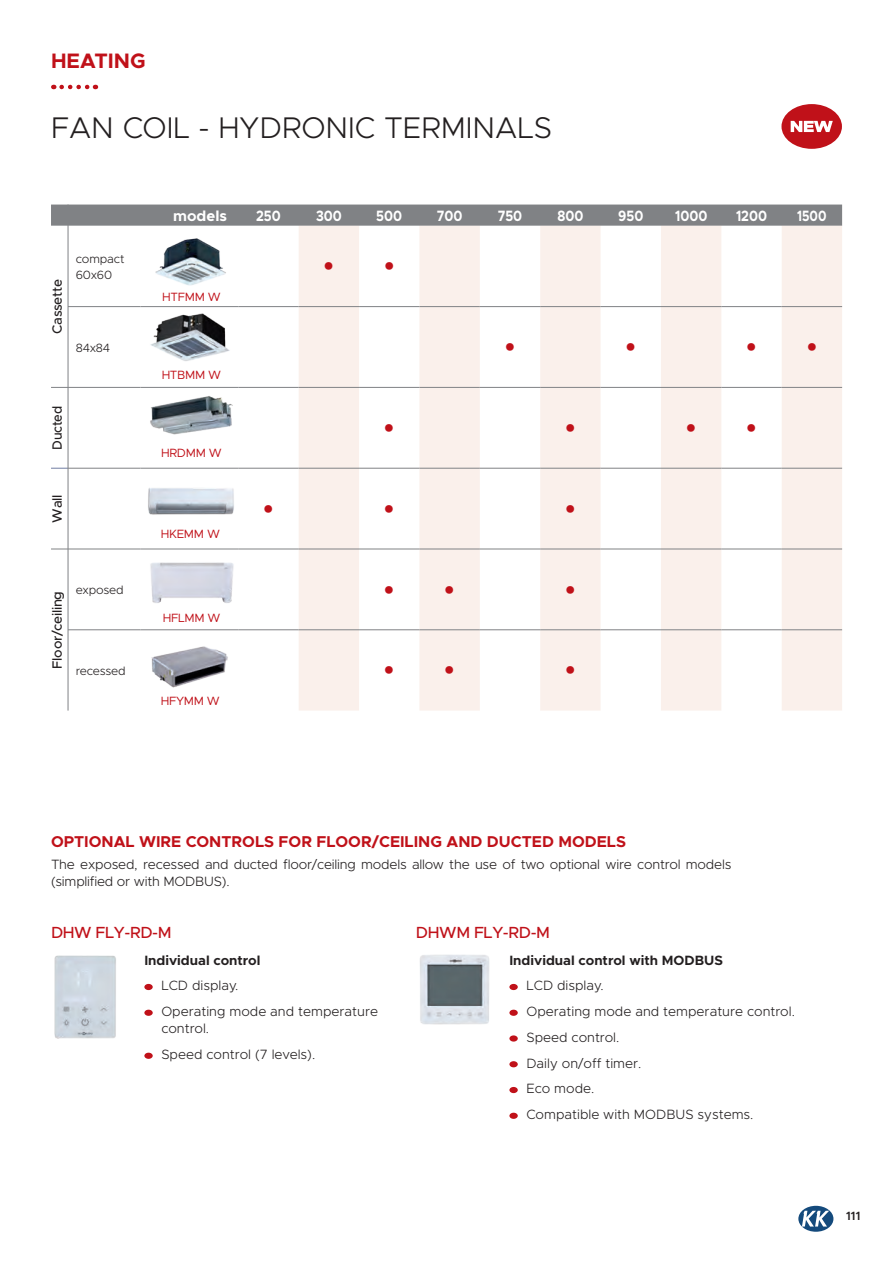
<style>
.page{position:relative;width:893px;height:1263px;background:#fff}
.page>*{position:absolute;margin:0;border:0;box-sizing:border-box;transform-origin:0 0}
.t1{font:300 30px "Metropolis";color:#231f20}
.t2{font:italic 900 27px "Myriad Pro";color:#c01119}
.t3{font:700 21px "Metropolis";color:#c01119}
.t4{font:500 16.2px "Metropolis";letter-spacing:-.025em;color:#c01119}
.t5{font:700 15.75px "Metropolis";color:#c01119}
.t6{font:700 15px "Metropolis";color:#fff;scale:.85 1}
.t7{font:700 15px "Metropolis";color:#fff}
.t8{font:700 15px "Metropolis";color:#fff;scale:.8 1}
.t9{font:300 13.5px/25.8px "Metropolis";color:#231f20}
.t10{font:700 13.5px "Metropolis";color:#231f20}
.t11{font:500 13.5px "Metropolis";letter-spacing:-.025em;color:#231f20}
.t12{font:500 13.5px "Metropolis";letter-spacing:-.025em;color:#231f20;scale:.95 1}
.t13{font:12px "Metropolis";letter-spacing:-.025em;color:#c01119}
.t14{font:300 12px/16.2px "Metropolis";letter-spacing:-.015em;color:#231f20}
.t15{font:600 12px "Metropolis";color:#231f20}
</style>
<div class="page">
<svg style="left:798px;top:1206px;width:35px;height:26px"></svg>
<svg style="left:51px;top:226px;width:248px;height:485px"></svg>
<svg style="left:299px;top:226px;width:543px;height:485px;fill:#faf0eb"></svg>
<div style="left:51px;top:387px;width:17px;height:81px;background:#fff"></div>
<svg style="left:51px;top:468px;width:17px;height:1px"></svg>
<svg style="left:51px;top:549px;width:17px;height:1px"></svg>
<svg style="left:51px;top:387px;width:17px;height:1px"></svg>
<hr style="left:68px;top:306px;width:72px;height:1px;background:#808285">
<hr style="left:140px;top:306px;width:98px;height:1px;background:#808285">
<hr style="left:238px;top:306px;width:61px;height:1px;background:#808285">
<hr style="left:299px;top:306px;width:60px;height:1px;background:#808285">
<hr style="left:359px;top:306px;width:60px;height:1px;background:#808285">
<hr style="left:419px;top:306px;width:61px;height:1px;background:#808285">
<hr style="left:480px;top:306px;width:60px;height:1px;background:#808285">
<hr style="left:540px;top:306px;width:61px;height:1px;background:#808285">
<hr style="left:601px;top:306px;width:60px;height:1px;background:#808285">
<hr style="left:661px;top:306px;width:60px;height:1px;background:#808285">
<hr style="left:721px;top:306px;width:61px;height:1px;background:#808285">
<hr style="left:782px;top:306px;width:60px;height:1px;background:#808285">
<hr style="left:68px;top:387px;width:72px;height:1px;background:#808285">
<hr style="left:140px;top:387px;width:98px;height:1px;background:#808285">
<hr style="left:68px;top:468px;width:72px;height:1px;background:#808285">
<hr style="left:140px;top:468px;width:98px;height:1px;background:#808285">
<hr style="left:68px;top:549px;width:72px;height:1px;background:#808285">
<hr style="left:140px;top:549px;width:98px;height:1px;background:#808285">
<hr style="left:238px;top:387px;width:61px;height:1px;background:#808285">
<hr style="left:299px;top:387px;width:60px;height:1px;background:#808285">
<hr style="left:359px;top:387px;width:60px;height:1px;background:#808285">
<hr style="left:419px;top:387px;width:61px;height:1px;background:#808285">
<hr style="left:480px;top:387px;width:60px;height:1px;background:#808285">
<hr style="left:540px;top:387px;width:61px;height:1px;background:#808285">
<hr style="left:601px;top:387px;width:60px;height:1px;background:#808285">
<hr style="left:661px;top:387px;width:60px;height:1px;background:#808285">
<hr style="left:721px;top:387px;width:61px;height:1px;background:#808285">
<hr style="left:782px;top:387px;width:60px;height:1px;background:#808285">
<hr style="left:68px;top:629px;width:72px;height:1px;background:#808285">
<hr style="left:140px;top:629px;width:98px;height:1px;background:#808285">
<hr style="left:238px;top:468px;width:61px;height:1px;background:#808285">
<hr style="left:299px;top:468px;width:60px;height:1px;background:#808285">
<hr style="left:359px;top:468px;width:60px;height:1px;background:#808285">
<hr style="left:419px;top:468px;width:61px;height:1px;background:#808285">
<hr style="left:480px;top:468px;width:60px;height:1px;background:#808285">
<hr style="left:540px;top:468px;width:61px;height:1px;background:#808285">
<hr style="left:601px;top:468px;width:60px;height:1px;background:#808285">
<hr style="left:661px;top:468px;width:60px;height:1px;background:#808285">
<hr style="left:721px;top:468px;width:61px;height:1px;background:#808285">
<hr style="left:782px;top:468px;width:60px;height:1px;background:#808285">
<hr style="left:238px;top:549px;width:61px;height:1px;background:#808285">
<hr style="left:299px;top:549px;width:60px;height:1px;background:#808285">
<hr style="left:359px;top:549px;width:60px;height:1px;background:#808285">
<hr style="left:419px;top:549px;width:61px;height:1px;background:#808285">
<hr style="left:480px;top:549px;width:60px;height:1px;background:#808285">
<hr style="left:540px;top:549px;width:61px;height:1px;background:#808285">
<hr style="left:601px;top:549px;width:60px;height:1px;background:#808285">
<hr style="left:661px;top:549px;width:60px;height:1px;background:#808285">
<hr style="left:721px;top:549px;width:61px;height:1px;background:#808285">
<hr style="left:782px;top:549px;width:60px;height:1px;background:#808285">
<hr style="left:238px;top:629px;width:61px;height:1px;background:#808285">
<hr style="left:299px;top:629px;width:60px;height:1px;background:#808285">
<hr style="left:359px;top:629px;width:60px;height:1px;background:#808285">
<hr style="left:419px;top:629px;width:61px;height:1px;background:#808285">
<hr style="left:480px;top:629px;width:60px;height:1px;background:#808285">
<hr style="left:540px;top:629px;width:61px;height:1px;background:#808285">
<hr style="left:601px;top:629px;width:60px;height:1px;background:#808285">
<hr style="left:661px;top:629px;width:60px;height:1px;background:#808285">
<hr style="left:721px;top:629px;width:61px;height:1px;background:#808285">
<hr style="left:782px;top:629px;width:60px;height:1px;background:#808285">
<div style="left:51px;top:205px;width:791px;height:21px;background:#808285"></div>
<hr style="left:68px;top:226px;width:1px;height:161px;background:#808285">
<hr style="left:68px;top:387px;width:1px;height:81px;background:#808285">
<hr style="left:68px;top:468px;width:1px;height:81px;background:#808285">
<hr style="left:68px;top:549px;width:1px;height:162px;background:#808285">
<div style="left:509px;top:984px;width:9px;height:6px;background:#c01119;border-radius:50%"></div>
<div style="left:509px;top:1010px;width:9px;height:6px;background:#c01119;border-radius:50%"></div>
<div style="left:509px;top:1035px;width:9px;height:6px;background:#c01119;border-radius:50%"></div>
<div style="left:509px;top:1061px;width:9px;height:6px;background:#c01119;border-radius:50%"></div>
<div style="left:509px;top:1087px;width:9px;height:6px;background:#c01119;border-radius:50%"></div>
<div style="left:509px;top:1113px;width:9px;height:6px;background:#c01119;border-radius:50%"></div>
<div style="left:144px;top:984px;width:9px;height:6px;background:#c01119;border-radius:50%"></div>
<div style="left:144px;top:1010px;width:9px;height:6px;background:#c01119;border-radius:50%"></div>
<div style="left:144px;top:1053px;width:9px;height:6px;background:#c01119;border-radius:50%"></div>
<img style="left:420px;top:954px;width:70px;height:71px">
<img style="left:54px;top:955px;width:62px;height:84px">
<svg style="left:62px;top:85px;width:34px;height:4px"></svg>
<div style="left:781px;top:104px;width:61px;height:45px;background:#c01119;border-radius:50%"></div>
<svg style="left:791px;top:121px;width:42px;height:11px"></svg>
<img style="left:149px;top:640px;width:82px;height:51px">
<img style="left:153px;top:237px;width:78px;height:49px">
<img style="left:150px;top:310px;width:82px;height:52px">
<img style="left:148px;top:395px;width:86px;height:45px">
<img style="left:148px;top:486px;width:86px;height:30px">
<img style="left:144px;top:558px;width:94px;height:49px">
<h3 class="t3" style="left:51px;top:47px;width:96px">HEATING</h3>
<h1 class="t1" style="left:51px;top:109px;width:503px">FAN COIL - HYDRONIC TERMINALS</h1>
<p class="t11" style="left:49px;top:334px;width:56px;rotate:-90deg">Cassette</p>
<p class="t14" style="left:76px;top:251px;width:50px">compact<br>60x60</p>
<p class="t14" style="left:76px;top:339px;width:36px">84x84</p>
<p class="t12" style="left:49px;top:450px;width:47px;rotate:-90deg">Ducted</p>
<p class="t11" style="left:49px;top:522px;width:29px;rotate:-90deg">Wall</p>
<p class="t11" style="left:49px;top:669px;width:79px;rotate:-90deg">Floor/ceiling</p>
<p class="t14" style="left:76px;top:582px;width:49px">exposed</p>
<p class="t14" style="left:76px;top:663px;width:51px">recessed</p>
<p class="t7" style="left:173px;top:206px;width:55px">models</p>
<p class="t13" style="left:162px;top:290px;width:60px">HTFMM W</p>
<p class="t13" style="left:162px;top:367px;width:61px">HTBMM W</p>
<p class="t13" style="left:161px;top:445px;width:62px">HRDMM W</p>
<p class="t13" style="left:161px;top:526px;width:61px">HKEMM W</p>
<p class="t13" style="left:163px;top:611px;width:59px">HFLMM W</p>
<p class="t13" style="left:161px;top:694px;width:61px">HFYMM W</p>
<p class="t6" style="left:256px;top:206px;width:31px">250</p>
<p class="t6" style="left:316px;top:206px;width:32px">300</p>
<p class="t6" style="left:376px;top:206px;width:32px">500</p>
<p class="t6" style="left:437px;top:206px;width:32px">700</p>
<p class="t6" style="left:498px;top:206px;width:30px">750</p>
<p class="t6" style="left:557px;top:206px;width:32px">800</p>
<p class="t6" style="left:618px;top:206px;width:31px">950</p>
<p class="t6" style="left:675px;top:206px;width:39px">1000</p>
<p class="t6" style="left:736px;top:206px;width:38px">1200</p>
<p class="t8" style="left:797px;top:206px;width:38px">1500</p>
<h2 class="t2" style="left:324px;top:246px;width:72px">• •</h2>
<h2 class="t2" style="left:505px;top:327px;width:11px">•</h2>
<h2 class="t2" style="left:626px;top:327px;width:11px">•</h2>
<h2 class="t2" style="left:747px;top:327px;width:72px">• •</h2>
<h2 class="t2" style="left:384px;top:408px;width:11px">•</h2>
<h2 class="t2" style="left:565px;top:408px;width:11px">•</h2>
<h2 class="t2" style="left:686px;top:408px;width:72px">• •</h2>
<h2 class="t2" style="left:263px;top:489px;width:11px">•</h2>
<h2 class="t2" style="left:384px;top:489px;width:11px">•</h2>
<h2 class="t2" style="left:565px;top:489px;width:11px">•</h2>
<h2 class="t2" style="left:384px;top:569px;width:72px">• •</h2>
<h2 class="t2" style="left:565px;top:569px;width:11px">•</h2>
<h2 class="t2" style="left:384px;top:650px;width:72px">• •</h2>
<h2 class="t2" style="left:565px;top:650px;width:11px">•</h2>
<p class="t5" style="left:51px;top:832px;width:576px">OPTIONAL WIRE CONTROLS FOR FLOOR/CEILING AND DUCTED MODELS</p>
<p class="t9" style="left:51px;top:855px;width:682px;line-height:17.2px">The exposed, recessed and ducted floor/ceiling models allow the use of two optional wire control models (simplified or with MODBUS).</p>
<p class="t4" style="left:51px;top:922px;width:122px">DHW FLY-RD-M</p>
<p class="t4" style="left:416px;top:922px;width:136px">DHWM FLY-RD-M</p>
<p class="t10" style="left:144px;top:951px;width:118px">Individual control</p>
<p class="t9" style="left:161px;top:973px;width:218px">LCD display.<br>Operating mode and temperature</p>
<p class="t9" style="left:161px;top:1016px;width:155px">control.<br>Speed control (7 levels).</p>
<p class="t10" style="left:509px;top:951px;width:215px">Individual control with MODBUS</p>
<p class="t9" style="left:526px;top:973px;width:270px">LCD display.<br>Operating mode and temperature control.<br>Speed control.<br>Daily on/off timer.<br>Eco mode.<br>Compatible with MODBUS systems.</p>
<p class="t15" style="left:846px;top:1209px;width:16px">111</p>
</div>
